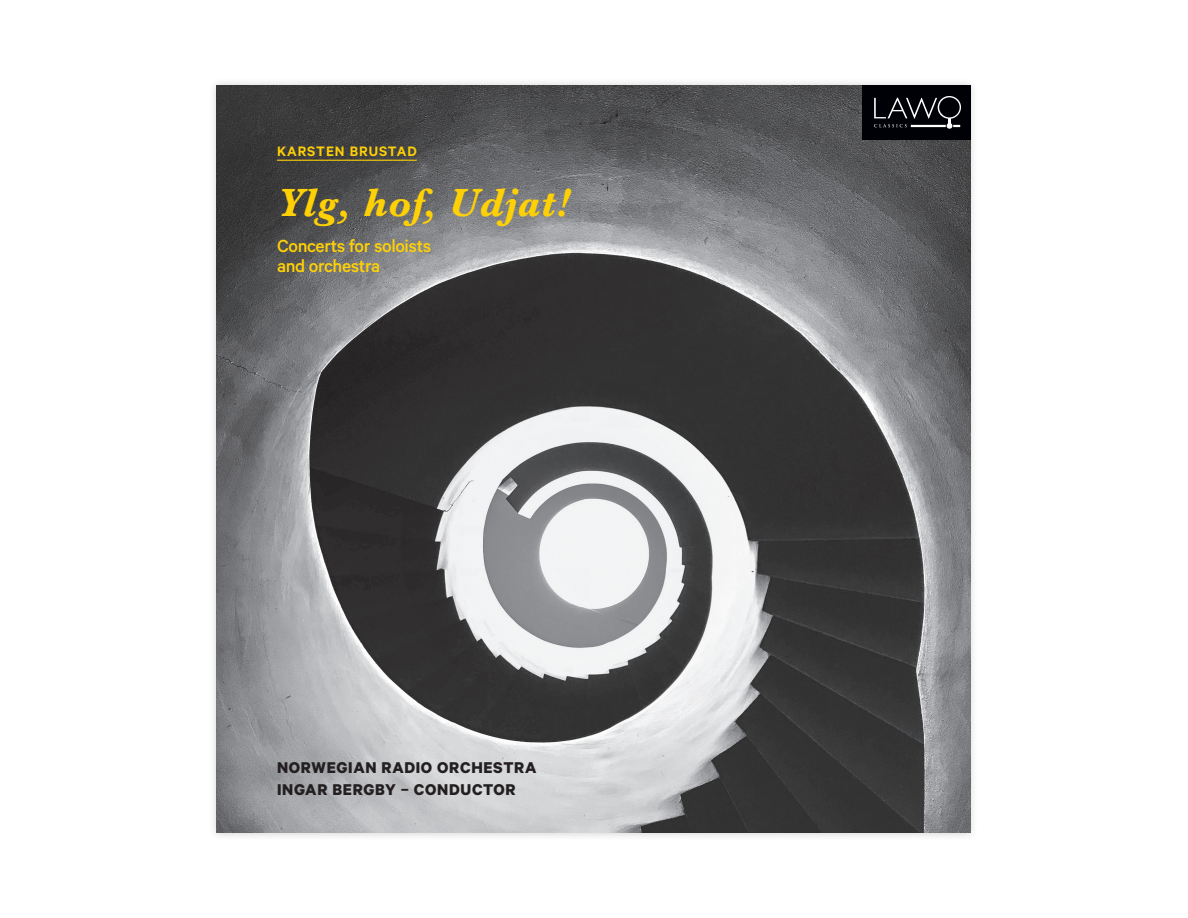
<style>
.page{position:relative;width:1188px;height:918px;background:#fff}
.page>*{position:absolute;margin:0;border:0;box-sizing:border-box;transform-origin:0 0}
.t1{font:italic 700 40.8px "Baskerville";letter-spacing:.02em;color:#fed006}
.t2{font:500 19.8px "Calibre";letter-spacing:-.02em;color:#fed006}
.Your_name{font:700 17.55px "Calibre";letter-spacing:.04em;color:#231f20}
.Your_name-2{font:600 15.45px "Calibre";letter-spacing:.06em;color:#fed006}
</style>
<div class="page">
<div style="left:208px;top:77px;width:771px;height:764px;background:#231f20;opacity:.2"></div>
<img style="left:216px;top:85px;width:754px;height:748px">
<hr style="left:277px;top:160px;width:140px;height:1px;background:#fed006">
<div style="left:862px;top:85px;width:108px;height:54px;background:#000007"></div>
<svg style="left:874px;top:96px;width:87px;height:33px"></svg>
<p class="Your_name-2" style="left:277px;top:142px;width:141px">KARSTEN BRUSTAD</p>
<p class="t1" style="left:277px;top:174px;width:295px">Ylg, hof, Udjat!</p>
<p class="t2" style="left:277px;top:234px;width:156px">Concerts for soloists</p>
<p class="t2" style="left:277px;top:254px;width:105px">and orchestra</p>
<p class="Your_name" style="left:277px;top:757px;width:261px">NORWEGIAN RADIO ORCHESTRA</p>
<p class="Your_name" style="left:277px;top:779px;width:240px">INGAR BERGBY – CONDUCTOR</p>
</div>
